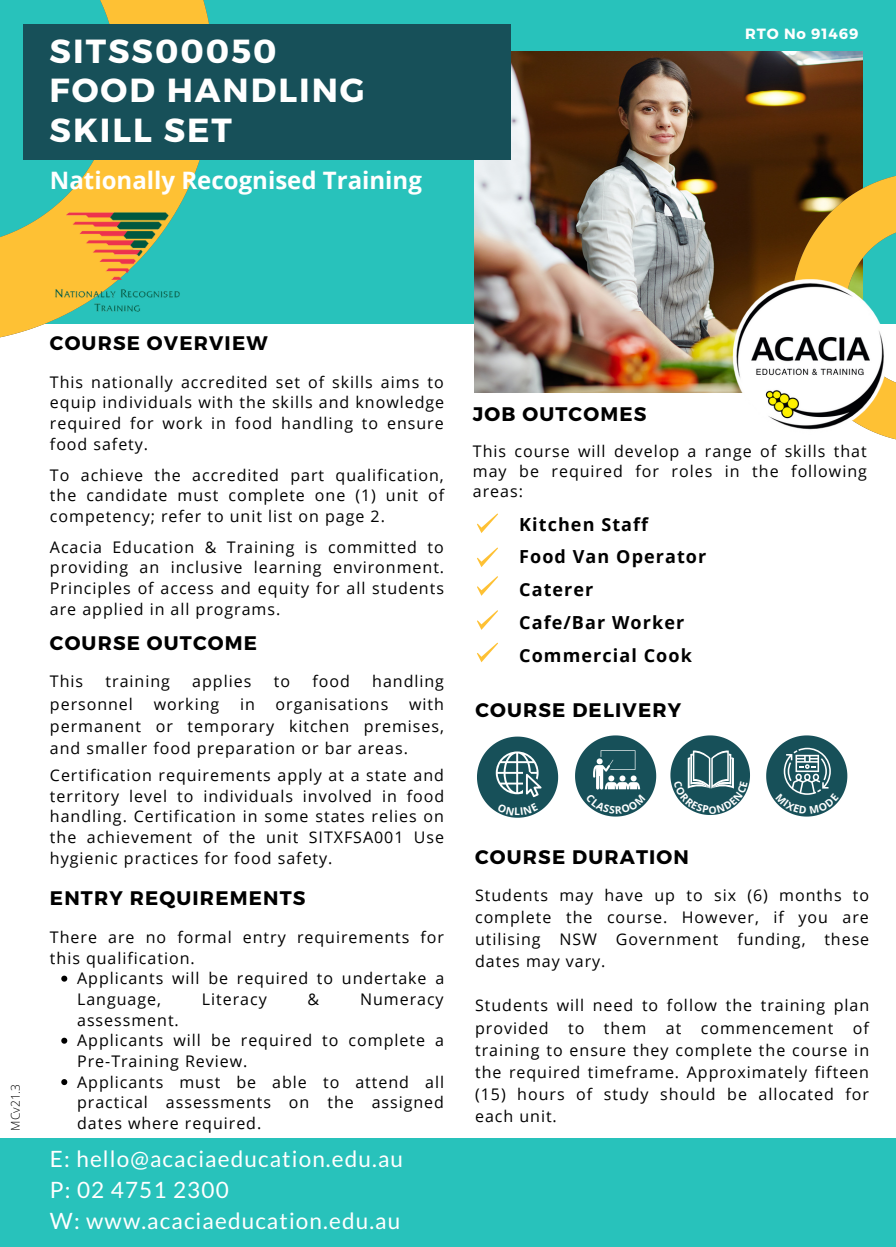
<style>
.page{position:relative;width:896px;height:1247px;background:#fff}
.page>*{position:absolute;margin:0;border:0;box-sizing:border-box;transform-origin:0 0}
.t1{font:700 33.4px "Montserrat";letter-spacing:.06em;color:#fff}
.t2{font:700 24px "Open Sans";color:#fff}
.t3{font:22.6px "Lato";letter-spacing:.05em;color:#fff}
.t4{font:700 19.6px "Montserrat";letter-spacing:.06em;color:#000}
.t5{font:700 18px "Open Sans";letter-spacing:.06em;color:#000}
.t6{font:16px/20.6px "Open Sans";letter-spacing:.06em;color:#000;text-align:justify}
.t7{font:700 14.8px "Montserrat";letter-spacing:.06em;color:#fff}
.t8{font:300 12px "Open Sans";color:#000}
</style>
<div class="page">
<div style="left:0;top:0;width:896px;height:323px;background:#28c2bb"></div>
<img style="left:475px;top:51px;width:387px;height:341px">
<svg style="left:0;top:0;width:317px;height:338px"></svg>
<svg style="left:746px;top:127px;width:117px;height:13px;background:#4b2304"></svg>
<svg style="left:746px;top:140px;width:150px;height:300px"></svg>
<div style="left:0;top:1138px;width:896px;height:108px;background:#28c2bb"></div>
<img style="left:730px;top:277px;width:159px;height:159px;border-radius:50%">
<svg style="left:477px;top:547px;width:21px;height:20px"></svg>
<div style="left:23px;top:25px;width:488px;height:135px;background:#175059"></div>
<svg style="left:477px;top:576px;width:21px;height:20px"></svg>
<svg style="left:477px;top:610px;width:21px;height:20px"></svg>
<img style="left:50px;top:194px;width:135px;height:135px">
<svg style="left:61px;top:975px;width:6px;height:6px"></svg>
<svg style="left:61px;top:1037px;width:6px;height:6px"></svg>
<svg style="left:61px;top:1079px;width:6px;height:6px"></svg>
<svg style="left:477px;top:513px;width:21px;height:20px"></svg>
<svg style="left:477px;top:643px;width:21px;height:19px"></svg>
<svg style="left:477px;top:736px;width:81px;height:81px"></svg>
<svg style="left:575px;top:735px;width:81px;height:81px"></svg>
<svg style="left:670px;top:735px;width:80px;height:80px"></svg>
<svg style="left:766px;top:735px;width:81px;height:81px"></svg>
<p class="t1" style="left:50px;top:29px;width:228px">SITSS00050</p>
<p class="t1" style="left:50px;top:69px;width:317px">FOOD HANDLING</p>
<p class="t1" style="left:50px;top:109px;width:184px">SKILL SET</p>
<p class="t2" style="left:50px;top:164px;width:373px">Nationally Recognised Training</p>
<p class="t7" style="left:745px;top:24px;width:115px">RTO No 91469</p>
<p class="t8" style="left:7px;top:1130px;width:48px;rotate:-90deg">MCv21.3</p>
<p class="t4" style="left:50px;top:330px;width:219px">COURSE OVERVIEW</p>
<p class="t6" style="left:50px;top:371px;width:396px">This nationally accredited set of skills aims to equip individuals with the skills and knowledge required for work in food handling to ensure food safety.</p>
<p class="t6" style="left:50px;top:464px;width:396px">To achieve the accredited part qualification, the candidate must complete one (1) unit of competency; refer to unit list on page 2.</p>
<p class="t6" style="left:50px;top:536px;width:396px">Acacia Education &amp; Training is committed to providing an inclusive learning environment.<br>Principles of access and equity for all students are applied in all programs.</p>
<p class="t4" style="left:50px;top:630px;width:209px">COURSE OUTCOME</p>
<p class="t6" style="left:50px;top:671px;width:35px">This</p>
<p class="t6" style="left:106px;top:671px;width:66px">training</p>
<p class="t6" style="left:192px;top:671px;width:61px">applies</p>
<p class="t6" style="left:274px;top:671px;width:18px">to</p>
<p class="t6" style="left:312px;top:671px;width:39px">food</p>
<p class="t6" style="left:372px;top:671px;width:73px">handling</p>
<p class="t6" style="left:50px;top:693px;width:84px">personnel</p>
<p class="t6" style="left:154px;top:693px;width:67px">working</p>
<p class="t6" style="left:240px;top:693px;width:16px">in</p>
<p class="t6" style="left:275px;top:693px;width:114px">organisations</p>
<p class="t6" style="left:50px;top:692px;width:395px;line-height:22.4px;text-indent:359px">with permanent or temporary kitchen premises, and smaller food preparation or bar areas.</p>
<p class="t6" style="left:50px;top:764px;width:396px">Certification requirements apply at a state and territory level to individuals involved in food handling. Certification in some states relies on the achievement of the unit SITXFSA001 Use hygienic practices for food safety.</p>
<p class="t4" style="left:50px;top:885px;width:257px">ENTRY REQUIREMENTS</p>
<p class="t6" style="left:50px;top:926px;width:395px">There are no formal entry requirements for this qualification.</p>
<p class="t6" style="left:77px;top:967px;width:368px">Applicants will be required to undertake a<br>Language,</p>
<p class="t6" style="left:202px;top:988px;width:66px">Literacy</p>
<p class="t6" style="left:307px;top:988px;width:13px">&amp;</p>
<p class="t6" style="left:360px;top:988px;width:85px">Numeracy</p>
<p class="t6" style="left:77px;top:1009px;width:103px">assessment.</p>
<p class="t6" style="left:77px;top:1029px;width:368px">Applicants will be required to complete a<br>Pre-Training Review.</p>
<p class="t6" style="left:77px;top:1071px;width:368px">Applicants must be able to attend all practical assessments on the assigned dates where required.</p>
<p class="t3" style="left:50px;top:1144px;width:354px">E: hello@acaciaeducation.edu.au</p>
<p class="t3" style="left:50px;top:1175px;width:180px">P: 02 4751 2300</p>
<p class="t3" style="left:50px;top:1206px;width:352px">W: www.acaciaeducation.edu.au</p>
<p class="t4" style="left:473px;top:401px;width:175px">JOB OUTCOMES</p>
<p class="t6" style="left:473px;top:441px;width:395px;line-height:20px">This course will develop a range of skills that may be required for roles in the following areas:</p>
<p class="t5" style="left:519px;top:511px;width:130px">Kitchen Staff</p>
<p class="t5" style="left:519px;top:544px;width:189px">Food Van Operator</p>
<p class="t5" style="left:519px;top:577px;width:76px">Caterer</p>
<p class="t5" style="left:519px;top:610px;width:167px">Cafe/Bar Worker</p>
<p class="t5" style="left:519px;top:643px;width:174px">Commercial Cook</p>
<p class="t4" style="left:475px;top:697px;width:207px">COURSE DELIVERY</p>
<p class="t4" style="left:475px;top:844px;width:215px">COURSE DURATION</p>
<p class="t6" style="left:475px;top:884px;width:395px;line-height:22px">Students may have up to six (6) months to complete the course. However, if you are utilising NSW Government funding, these dates may vary.</p>
<p class="t6" style="left:475px;top:994px;width:395px;line-height:22px">Students will need to follow the training plan provided to them at commencement of training to ensure they complete the course in the required timeframe. Approximately fifteen (15) hours of study should be allocated for each unit.</p>
</div>
